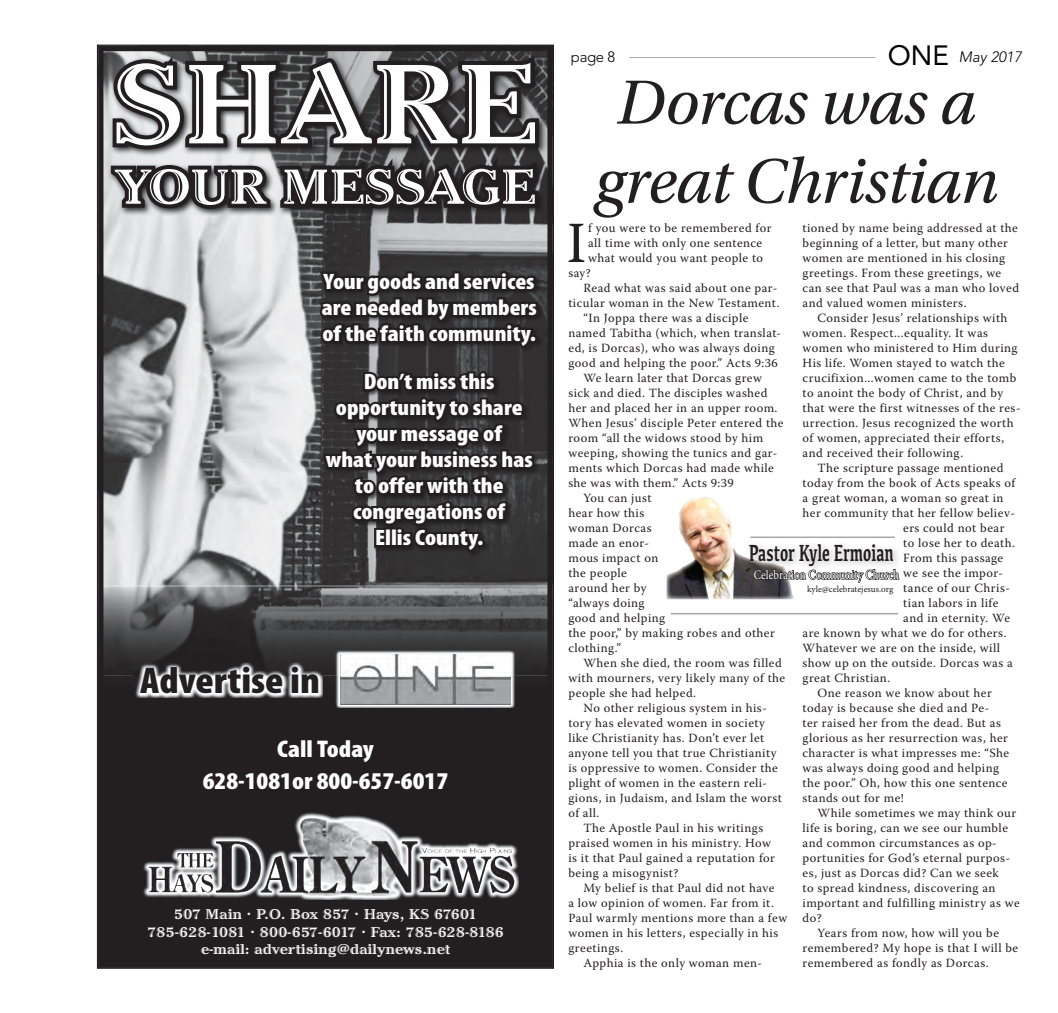
<style>
.page{position:relative;width:1058px;height:1013px;background:#fff}
.page>*{position:absolute;margin:0;border:0;box-sizing:border-box;transform-origin:0 0}
.t1{font:700 115.62px "Cheltenham Std Hdtooled";color:#fff;scale:1.11 1}
.Light_Headline{font:italic 65.62px/78.8px "Utopia Std";letter-spacing:-.01em;color:#231f20;text-align:center}
.Body_copy{font:58px "Warnock Pro";color:#231f20}
.t2{font:700 50.25px "Cheltenham Std Hdtooled";color:#fff;scale:1.11 1}
.t3{font:900 condensed 37.5px "Myriad Pro";color:#231f20;scale:1.1 1}
.t4{font:27.62px "Avenir LT Std";color:#000}
.t5{font:900 condensed 24.12px/31.1px "Myriad Pro";color:#fff;text-align:center;scale:1.1 1}
.t6{font:700 24.12px "Kefa";color:#231f20;scale:.63 1}
.t7{font:900 condensed 22.38px/26px "Myriad Pro";color:#fff;text-align:justify;scale:1.1 1}
.t8{font:italic 300 15px "Avenir LT Std";color:#000}
.t9{font:300 15px "Avenir LT Std";color:#000}
.t10{font:700 14.5px/17.4px "Cheltenham Std Hdtooled";color:#fff;text-align:center;scale:1.11 1}
.t11{font:13.12px "Minion Pro";color:#fff;scale:.85 1}
.Body_copy-2{font:12.5px/15px "Warnock Pro";letter-spacing:.035em;color:#231f20}
.t12{font:9.12px "Minion Pro";letter-spacing:-.005em;color:#231f20}
</style>
<div class="page">
<svg style="left:99px;top:47px;width:453px;height:919px;background:#5b595b"></svg>
<hr style="left:629px;top:57px;width:246px;height:1px;background:#a8a9ad">
<img style="left:666px;top:497px;width:128px;height:102px">
<div style="left:744px;top:539px;width:158px;height:36px;background:#231f20;opacity:.2"></div>
<svg style="left:748px;top:542px;width:152px;height:51px"></svg>
<hr style="left:670px;top:613px;width:228px;height:1px;background:#a8a9ad">
<hr style="left:750px;top:536px;width:144px;height:2px;background:#a8a9ad">
<p class="t1" style="left:113px;top:36px;width:384px">SHARE</p>
<p class="t2" style="left:115px;top:157px;width:380px">YOUR MESSAGE</p>
<p class="t7" style="left:322px;top:269px;width:197px">Your goods and services are needed by members of the faith community.</p>
<p class="t7" style="left:326px;top:369px;width:190px;text-align:center">Don’t miss this opportunity to share your message of<br>what your business has to offer with the congregations of<br>Ellis County.</p>
<p class="t3" style="left:140px;top:660px;width:165px">Advertise in</p>
<p class="t5" style="left:203px;top:734px;width:225px">Call Today<br>628-1081or 800-657-6017</p>
<p class="t10" style="left:147px;top:905px;width:323px">507 Main • P.O. Box 857 • Hays, KS 67601<br>785-628-1081 • 800-657-6017 • Fax: 785-628-8186 e-mail: advertising@dailynews.net</p>
<p class="t9" style="left:571px;top:48px;width:46px">page 8</p>
<p class="t4" style="left:887px;top:40px;width:63px">ONE</p>
<p class="t8" style="left:958px;top:48px;width:64px">May 2017</p>
<p class="Light_Headline" style="left:594px;top:64px;width:405px">Dorcas was a great Christian</p>
<p class="Body_copy" style="left:566px;top:208px;width:21px">I</p>
<p class="Body_copy-2" style="left:588px;top:220px;width:185px">f you were to be remembered for</p>
<p class="Body_copy-2" style="left:802px;top:220px;width:218px">tioned by name being addressed at the beginning of a letter, but many other women are mentioned in his closing greetings. From these greetings, we can see that Paul was a man who loved and valued women ministers.</p>
<p class="Body_copy-2" style="left:802px;top:310px;width:219px;text-indent:15px">Consider Jesus’ relationships with women. Respect...equality. It was women who ministered to Him during His life. Women stayed to watch the crucifixion...women came to the tomb to anoint the body of Christ, and by that were the first witnesses of the res&shy;urrection. Jesus recognized the worth of women, appreciated their efforts, and received their following.</p>
<p class="Body_copy-2" style="left:817px;top:460px;width:187px">The scripture passage mentioned</p>
<p class="Body_copy-2" style="left:802px;top:475px;width:214px">today from the book of Acts speaks of</p>
<p class="Body_copy-2" style="left:802px;top:490px;width:202px">a great woman, a woman so great in</p>
<p class="Body_copy-2" style="left:802px;top:505px;width:214px">her community that her fellow believ-</p>
<p class="Body_copy-2" style="left:903px;top:520px;width:103px">ers could not bear</p>
<p class="Body_copy-2" style="left:903px;top:535px;width:113px">to lose her to death.</p>
<p class="Body_copy-2" style="left:903px;top:550px;width:101px">From this passage</p>
<p class="Body_copy-2" style="left:903px;top:565px;width:101px">we see the impor-</p>
<p class="Body_copy-2" style="left:903px;top:580px;width:108px">tance of our Chris-</p>
<p class="Body_copy-2" style="left:903px;top:595px;width:97px">tian labors in life</p>
<p class="Body_copy-2" style="left:903px;top:610px;width:108px">and in eternity. We</p>
<p class="Body_copy-2" style="left:802px;top:625px;width:205px">are known by what we do for others.</p>
<p class="Body_copy-2" style="left:802px;top:640px;width:199px">Whatever we are on the inside, will</p>
<p class="Body_copy-2" style="left:802px;top:655px;width:212px">show up on the outside. Dorcas was a</p>
<p class="Body_copy-2" style="left:802px;top:670px;width:89px">great Christian.</p>
<p class="Body_copy-2" style="left:802px;top:685px;width:208px;text-indent:15px">One reason we know about her today is because she died and Pe-<br>ter raised her from the dead. But as glorious as her resurrection was, her character is what impresses me: “She was always doing good and helping the poor.” Oh, how this one sentence stands out for me!</p>
<p class="Body_copy-2" style="left:802px;top:805px;width:219px;text-indent:15px">While sometimes we may think our life is boring, can we see our humble and common circumstances as op&shy;portunities for God’s eternal purpos&shy;es, just as Dorcas did? Can we seek<br>to spread kindness, discovering an important and fulfilling ministry as we do?</p>
<p class="Body_copy-2" style="left:802px;top:925px;width:217px;text-indent:15px">Years from now, how will you be remembered? My hope is that I will be remembered as fondly as Dorcas.</p>
<p class="Body_copy-2" style="left:588px;top:235px;width:176px">all time with only one sentence</p>
<p class="Body_copy-2" style="left:588px;top:250px;width:176px">what would you want people to</p>
<p class="Body_copy-2" style="left:568px;top:265px;width:24px">say?</p>
<p class="Body_copy-2" style="left:568px;top:280px;width:213px;text-align:right">Read what was said about one par&shy;ticular woman in the New Testament.</p>
<p class="Body_copy-2" style="left:568px;top:310px;width:214px;text-indent:15px">“In Joppa there was a disciple named Tabitha (which, when translat&shy;ed, is Dorcas), who was always doing good and helping the poor.” Acts 9:36</p>
<p class="Body_copy-2" style="left:568px;top:370px;width:217px;text-indent:15px">We learn later that Dorcas grew sick and died. The disciples washed her and placed her in an upper room.<br>When Jesus’ disciple Peter entered the room “all the widows stood by him weeping, showing the tunics and gar&shy;ments which Dorcas had made while she was with them.” Acts 9:39</p>
<p class="Body_copy-2" style="left:568px;top:490px;width:208px;text-indent:15px">You can just<br>hear how this<br>woman Dorcas<br>made an enor-<br>mous impact on<br>the people<br>around her by<br>“always doing<br>good and helping<br>the poor,” by making robes and other clothing.”</p>
<p class="Body_copy-2" style="left:568px;top:655px;width:218px;text-indent:15px">When she died, the room was filled with mourners, very likely many of the people she had helped.</p>
<p class="Body_copy-2" style="left:568px;top:700px;width:215px;text-indent:15px">No other religious system in his&shy;tory has elevated women in society like Christianity has. Don’t ever let anyone tell you that true Christianity is oppressive to women. Consider the plight of women in the eastern reli&shy;gions, in Judaism, and Islam the worst of all.</p>
<p class="Body_copy-2" style="left:568px;top:820px;width:208px;text-indent:15px">The Apostle Paul in his writings praised women in his ministry. How is it that Paul gained a reputation for being a misogynist?</p>
<p class="Body_copy-2" style="left:568px;top:880px;width:220px;text-indent:15px">My belief is that Paul did not have<br>a low opinion of women. Far from it.<br>Paul warmly mentions more than a few women in his letters, especially in his greetings.</p>
<p class="Body_copy-2" style="left:583px;top:955px;width:180px">Apphia is the only woman men-</p>
<p class="t6" style="left:748px;top:536px;width:232px">Pastor Kyle Ermoian</p>
<p class="t12" style="left:807px;top:583px;width:88px">kyle@celebratejesus.org</p>
<p class="t11" style="left:753px;top:566px;width:172px">Celebration Community Church</p>
</div>
